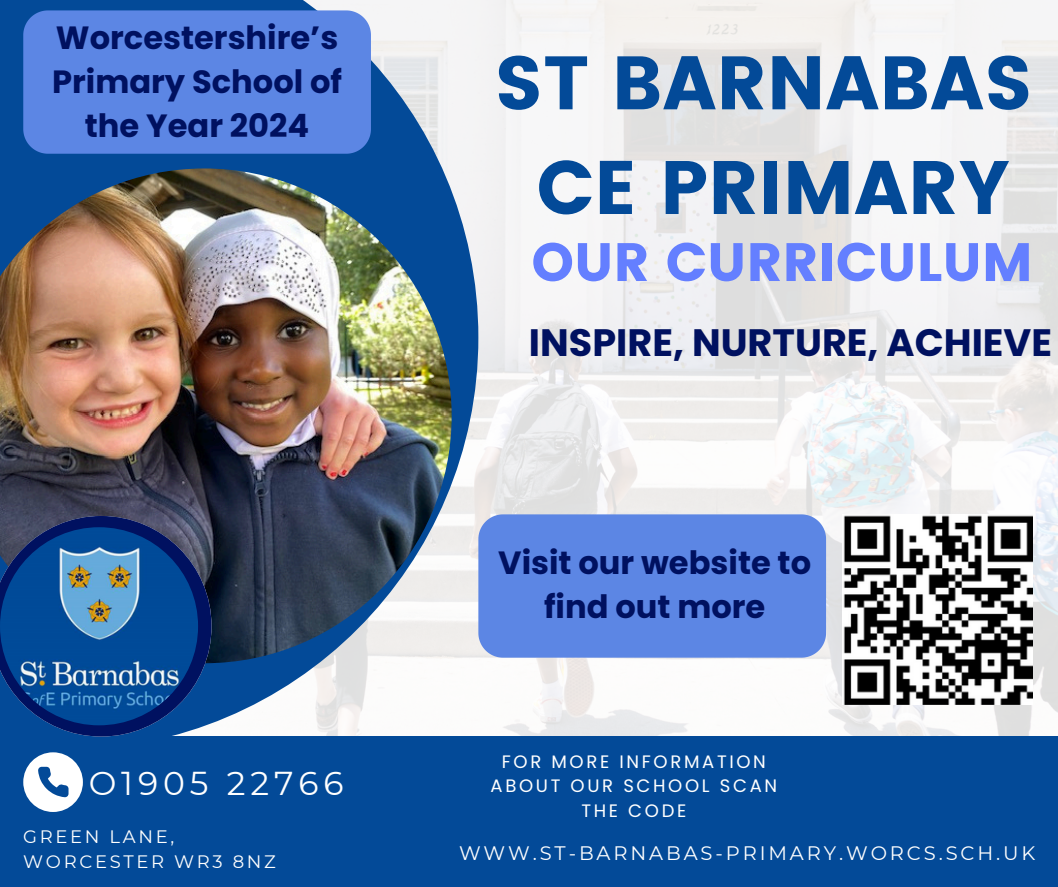
<style>
.page{position:relative;width:1058px;height:887px;background:#fff}
.page>*{position:absolute;margin:0;border:0;box-sizing:border-box;transform-origin:0 0}
.t1{font:75.45px/104.7px "Poppins";color:#034a98;text-align:center}
.t2{font:54px "Poppins";color:#647fff}
.t3{font:700 38.1px "Poppins";color:#001160}
.t4{font:33px "Montserrat";letter-spacing:.15em;color:#fff}
.t5{font:700 32.1px/43.8px "Poppins";color:#001160;text-align:center}
.t6{font:19.5px "Montserrat";letter-spacing:.15em;color:#fff}
.t7{font:18px/24.8px "Poppins";letter-spacing:.15em;color:#fff;text-align:center}
.t8{font:18px/24.8px "Montserrat";letter-spacing:.15em;color:#fff}
</style>
<div class="page">
<img style="left:478px;top:0;width:580px;height:886px">
<div style="left:0;top:736px;width:1057px;height:150px;background:#034a98"></div>
<svg style="left:0;top:0;width:478px;height:737px"></svg>
<div style="left:23px;top:10px;width:348px;height:144px;background:#5c86e4"></div>
<img style="left:0;top:168px;width:451px;height:495px">
<svg style="left:0;top:516px;width:211px;height:220px;background:#1b3673"></svg>
<svg style="left:23px;top:752px;width:60px;height:60px"></svg>
<img style="left:0;top:527px;width:198px;height:198px;border-radius:50%">
<img style="left:842px;top:514px;width:190px;height:190px">
<div style="left:478px;top:514px;width:348px;height:143px;background:#5c86e4"></div>
<p class="t5" style="left:52px;top:16px;width:291px">Worcestershire’s<br>Primary School of the Year 2024</p>
<h2 class="t4" style="left:89px;top:762px;width:256px">O1905 22766</h2>
<h5 class="t8" style="left:23px;top:824px;width:254px">GREEN LANE,<br>WORCESTER WR3 8NZ</h5>
<p class="t1" style="left:494px;top:31px;width:540px">ST BARNABAS<br>CE PRIMARY</p>
<p class="t2" style="left:531px;top:231px;width:503px">OUR CURRICULUM</p>
<h3 class="t3" style="left:529px;top:316px;width:524px">INSPIRE, NURTURE, ACHIEVE</h3>
<p class="t5" style="left:498px;top:541px;width:314px">Visit our website to find out more</p>
<h1 class="t7" style="left:490px;top:748px;width:288px">FOR MORE INFORMATION<br>ABOUT OUR SCHOOL SCAN<br>THE CODE</h1>
<p class="t6" style="left:459px;top:840px;width:578px">WWW.ST-BARNABAS-PRIMARY.WORCS.SCH.UK</p>
</div>
